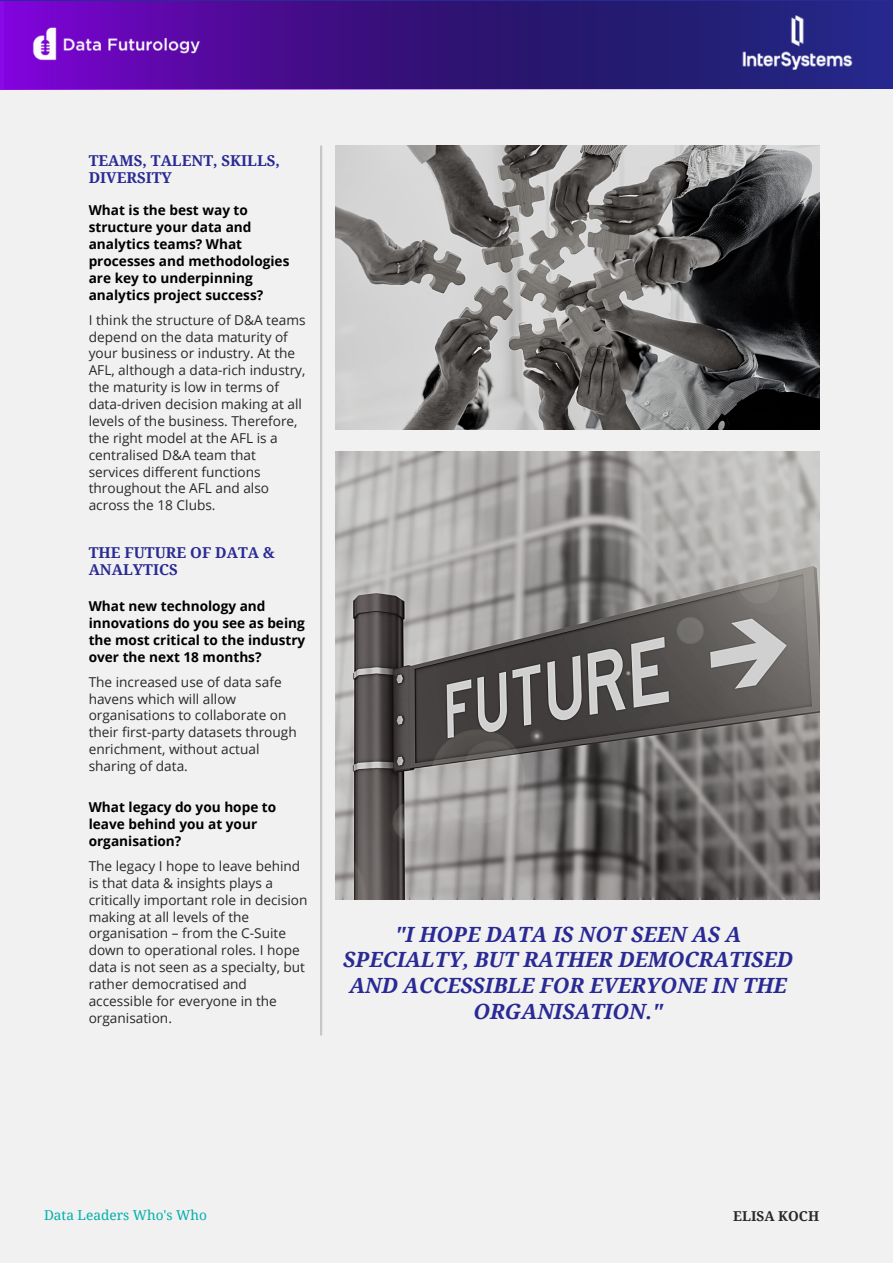
<style>
.page{position:relative;width:893px;height:1264px;background:#fff}
.page>*{position:absolute;margin:0;border:0;box-sizing:border-box;transform-origin:0 0}
.t1{font:italic 700 21px/25.8px "Droid Serif";color:#292a94;text-align:center}
.t2{font:700 15px/16.8px "Droid Serif";color:#292a94}
.t3{font:13.65px/16.8px "Open Sans";color:#282828}
.t4{font:700 13.65px/16.8px "Open Sans";color:#000}
.t5{font:13.65px "Droid Serif";color:#00afac}
.t6{font:700 13.65px "Droid Serif";color:#282828}
</style>
<div class="page">
<div style="left:0;top:0;width:892px;height:1262px;background:#f1f1f1"></div>
<svg style="left:0;top:0;width:892px;height:89px;fill:#292994"></svg>
<svg style="left:0;top:1px;width:892px;height:87px"></svg>
<img style="left:30px;top:25px;width:174px;height:39px">
<img style="left:738px;top:11px;width:116px;height:59px">
<hr style="left:320px;top:146px;width:2px;height:888px;background:#c6c6c6">
<img style="left:335px;top:145px;width:484px;height:285px">
<img style="left:335px;top:451px;width:484px;height:448px">
<p class="t2" style="left:89px;top:152px;width:193px">TEAMS, TALENT, SKILLS,<br>DIVERSITY</p>
<p class="t4" style="left:89px;top:202px;width:202px">What is the best way to structure your data and analytics teams? What processes and methodologies are key to underpinning analytics project success?</p>
<p class="t3" style="left:89px;top:311px;width:218px">I think the structure of D&amp;A teams depend on the data maturity of your business or industry. At the<br>AFL, although a data-rich industry, the maturity is low in terms of data-driven decision making at all levels of the business. Therefore, the right model at the AFL is a centralised D&amp;A team that services different functions throughout the AFL and also across the 18 Clubs.</p>
<p class="t2" style="left:89px;top:544px;width:188px">THE FUTURE OF DATA &amp;<br>ANALYTICS</p>
<p class="t4" style="left:89px;top:597px;width:218px">What new technology and innovations do you see as being the most critical to the industry over the next 18 months?</p>
<p class="t3" style="left:89px;top:673px;width:209px">The increased use of data safe havens which will allow organisations to collaborate on their first-party datasets through enrichment, without actual sharing of data.</p>
<p class="t4" style="left:89px;top:798px;width:189px">What legacy do you hope to leave behind you at your organisation?</p>
<p class="t3" style="left:89px;top:857px;width:220px">The legacy I hope to leave behind is that data &amp; insights plays a critically important role in decision making at all levels of the organisation – from the C-Suite down to operational roles. I hope data is not seen as a specialty, but rather democratised and accessible for everyone in the organisation.</p>
<h1 class="t1" style="left:343px;top:921px;width:451px">"I HOPE DATA IS NOT SEEN AS A<br>SPECIALTY, BUT RATHER DEMOCRATISED<br>AND ACCESSIBLE FOR EVERYONE IN THE<br>ORGANISATION."</h1>
<p class="t5" style="left:44px;top:1206px;width:164px">Data Leaders Who's Who</p>
<p class="t6" style="left:733px;top:1208px;width:87px">ELISA KOCH</p>
</div>
